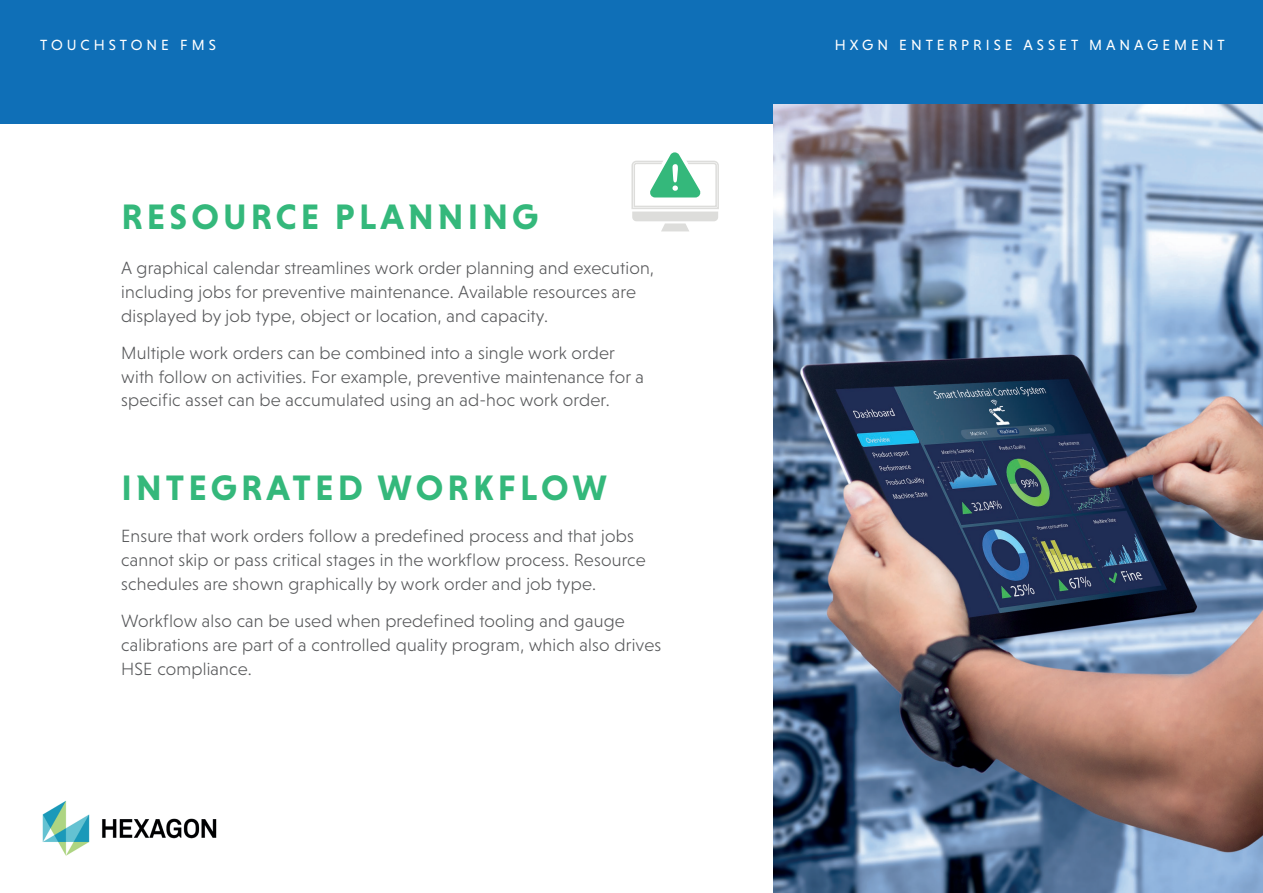
<style>
.page{position:relative;width:1263px;height:893px;background:#fff}
.page>*{position:absolute;margin:0;border:0;box-sizing:border-box;transform-origin:0 0}
.t1{font:700 36px "Niveau Grotesk";letter-spacing:.115em;color:#34b87b}
.t2{font:300 18px/24px "Niveau Grotesk";letter-spacing:.01em;color:#57585a}
.t3{font:15px "Niveau Grotesk";letter-spacing:.265em;color:#fff}
</style>
<div class="page">
<div style="left:0;top:0;width:1263px;height:123px;background:#0f6fb7"></div>
<img style="left:774px;top:105px;width:489px;height:788px">
<img style="left:42px;top:801px;width:175px;height:55px">
<svg style="left:631px;top:152px;width:88px;height:79px"></svg>
<p class="t3" style="left:40px;top:36px;width:177px">TOUCHSTONE FMS</p>
<p class="t3" style="left:835px;top:36px;width:391px">HXGN ENTERPRISE ASSET MANAGEMENT</p>
<h1 class="t1" style="left:121px;top:196px;width:418px">RESOURCE PLANNING</h1>
<p class="t2" style="left:121px;top:256px;width:535px">A graphical calendar streamlines work order planning and execution, including jobs for preventive maintenance. Available resources are displayed by job type, object or location, and capacity.</p>
<p class="t2" style="left:121px;top:340px;width:524px">Multiple work orders can be combined into a single work order with follow on activities. For example, preventive maintenance for a specific asset can be accumulated using an ad-hoc work order.</p>
<h1 class="t1" style="left:121px;top:467px;width:487px">INTEGRATED WORKFLOW</h1>
<p class="t2" style="left:121px;top:524px;width:526px">Ensure that work orders follow a predefined process and that jobs cannot skip or pass critical stages in the workflow process. Resource schedules are shown graphically by work order and job type.</p>
<p class="t2" style="left:121px;top:609px;width:542px">Workflow also can be used when predefined tooling and gauge calibrations are part of a controlled quality program, which also drives<br>HSE compliance.</p>
</div>
